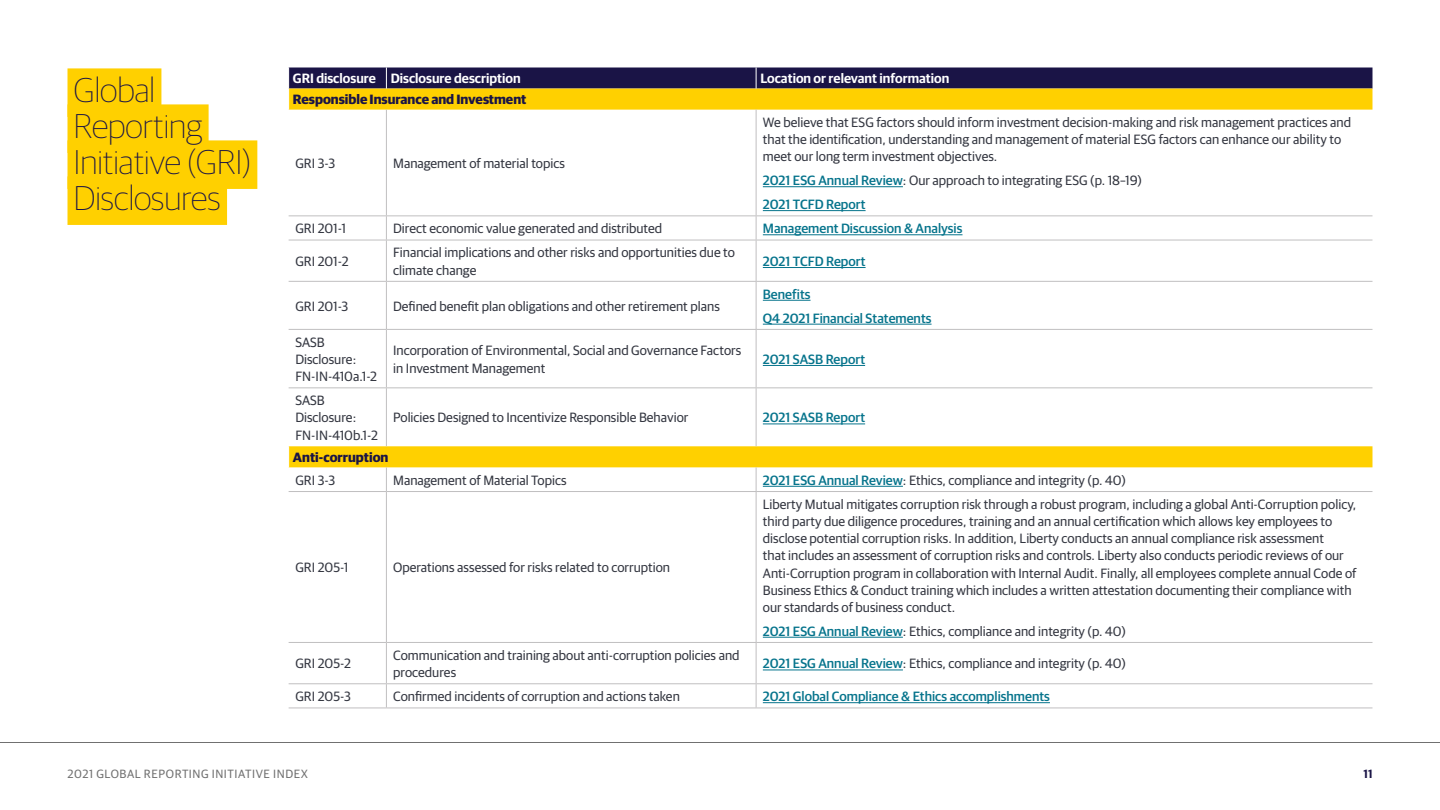
<style>
.page{position:relative;width:1440px;height:810px;background:#fff}
.page>*{position:absolute;margin:0;border:0;box-sizing:border-box;transform-origin:0 0}
.t1{font:100 34.5px/36px "Guardian Sans";color:#1a1446}
.t2{font:13.5px/17.1px "Guardian Sans";color:#343741}
.t3{font:500 13.5px/23.9px "Guardian Sans";color:#06748c}
.t4{font:600 13.5px "Guardian Sans";color:#fff}
.t5{font:700 13.5px "Guardian Sans";color:#1a1446}
.t6{font:12px "Guardian Sans";letter-spacing:.045em;color:#707070}
.t7{font:600 12px "Guardian Sans";color:#1a1446}
.s1{font-weight:500;color:#06748c}
</style>
<div class="page">
<hr style="left:0;top:742px;width:1440px;height:1px;background:#707070">
<div style="left:68px;top:68px;width:93px;height:49px;background:#ffd000"></div>
<div style="left:68px;top:104px;width:141px;height:49px;background:#ffd000"></div>
<div style="left:68px;top:140px;width:189px;height:49px;background:#ffd000"></div>
<div style="left:68px;top:176px;width:159px;height:49px;background:#ffd000"></div>
<svg style="left:289px;top:110px;width:1083px;height:357px"></svg>
<hr style="left:289px;top:240px;width:97px;height:1px;background:#c0bfc0">
<hr style="left:386px;top:240px;width:370px;height:1px;background:#c0bfc0">
<hr style="left:386px;top:240px;width:1px;height:41px;background:#c0bfc0">
<hr style="left:756px;top:240px;width:616px;height:1px;background:#c0bfc0">
<hr style="left:756px;top:240px;width:1px;height:41px;background:#c0bfc0">
<svg style="left:288px;top:446px;width:1px;height:21px"></svg>
<hr style="left:289px;top:281px;width:97px;height:1px;background:#c0bfc0">
<hr style="left:386px;top:281px;width:370px;height:1px;background:#c0bfc0">
<hr style="left:386px;top:282px;width:1px;height:47px;background:#c0bfc0">
<hr style="left:756px;top:281px;width:616px;height:1px;background:#c0bfc0">
<hr style="left:756px;top:282px;width:1px;height:47px;background:#c0bfc0">
<hr style="left:289px;top:329px;width:97px;height:1px;background:#c0bfc0">
<hr style="left:386px;top:329px;width:370px;height:1px;background:#c0bfc0">
<hr style="left:386px;top:330px;width:1px;height:57px;background:#c0bfc0">
<hr style="left:756px;top:329px;width:616px;height:1px;background:#c0bfc0">
<hr style="left:756px;top:330px;width:1px;height:57px;background:#c0bfc0">
<hr style="left:289px;top:387px;width:97px;height:1px;background:#c0bfc0">
<hr style="left:386px;top:387px;width:370px;height:1px;background:#c0bfc0">
<hr style="left:386px;top:388px;width:1px;height:58px;background:#c0bfc0">
<hr style="left:756px;top:387px;width:616px;height:1px;background:#c0bfc0">
<hr style="left:756px;top:388px;width:1px;height:58px;background:#c0bfc0">
<svg style="left:386px;top:467px;width:1px;height:24px"></svg>
<svg style="left:756px;top:467px;width:1px;height:24px"></svg>
<hr style="left:289px;top:491px;width:97px;height:1px;background:#c0bfc0">
<hr style="left:386px;top:491px;width:370px;height:1px;background:#c0bfc0">
<hr style="left:386px;top:492px;width:1px;height:150px;background:#c0bfc0">
<hr style="left:756px;top:491px;width:616px;height:1px;background:#c0bfc0">
<hr style="left:756px;top:492px;width:1px;height:150px;background:#c0bfc0">
<hr style="left:289px;top:642px;width:97px;height:1px;background:#c0bfc0">
<hr style="left:386px;top:642px;width:370px;height:1px;background:#c0bfc0">
<hr style="left:386px;top:643px;width:1px;height:40px;background:#c0bfc0">
<hr style="left:756px;top:642px;width:616px;height:1px;background:#c0bfc0">
<hr style="left:756px;top:643px;width:1px;height:40px;background:#c0bfc0">
<hr style="left:289px;top:683px;width:97px;height:1px;background:#c0bfc0">
<hr style="left:386px;top:683px;width:370px;height:1px;background:#c0bfc0">
<svg style="left:386px;top:684px;width:1px;height:24px"></svg>
<hr style="left:756px;top:683px;width:616px;height:1px;background:#c0bfc0">
<svg style="left:756px;top:684px;width:1px;height:24px"></svg>
<hr style="left:289px;top:708px;width:97px;height:1px;background:#c0bfc0">
<hr style="left:386px;top:708px;width:370px;height:1px;background:#c0bfc0">
<hr style="left:756px;top:708px;width:616px;height:1px;background:#c0bfc0">
<hr style="left:386px;top:110px;width:1px;height:105px;background:#c0bfc0">
<hr style="left:756px;top:110px;width:1px;height:105px;background:#c0bfc0">
<svg style="left:386px;top:216px;width:1px;height:24px"></svg>
<svg style="left:756px;top:216px;width:1px;height:24px"></svg>
<hr style="left:289px;top:215px;width:97px;height:1px;background:#c0bfc0">
<hr style="left:386px;top:215px;width:370px;height:1px;background:#c0bfc0">
<hr style="left:756px;top:215px;width:616px;height:1px;background:#c0bfc0">
<svg style="left:288px;top:68px;width:1084px;height:42px;background:#907626"></svg>
<hr style="left:763px;top:186px;width:140px;height:1px;background:#06748c">
<hr style="left:763px;top:210px;width:103px;height:1px;background:#06748c">
<hr style="left:763px;top:234px;width:199px;height:1px;background:#06748c">
<hr style="left:763px;top:267px;width:103px;height:1px;background:#06748c">
<hr style="left:763px;top:300px;width:48px;height:1px;background:#06748c">
<hr style="left:763px;top:324px;width:169px;height:1px;background:#06748c">
<hr style="left:763px;top:365px;width:102px;height:1px;background:#06748c">
<hr style="left:763px;top:424px;width:102px;height:1px;background:#06748c">
<hr style="left:763px;top:486px;width:140px;height:1px;background:#06748c">
<hr style="left:763px;top:637px;width:140px;height:1px;background:#06748c">
<hr style="left:763px;top:670px;width:140px;height:1px;background:#06748c">
<hr style="left:763px;top:702px;width:287px;height:1px;background:#06748c">
<h1 class="t1" style="left:74px;top:70px;width:179px">Global<br>Reporting<br>Initiative (GRI)<br>Disclosures</h1>
<p class="t4" style="left:293px;top:69px;width:229px">GRI disclosure Disclosure description</p>
<p class="t4" style="left:760px;top:69px;width:190px">Location or relevant information</p>
<p class="t5" style="left:293px;top:90px;width:235px">Responsible Insurance and Investment</p>
<p class="t2" style="left:763px;top:113px;width:590px">We believe that ESG factors should inform investment decision-making and risk management practices and that the identification, understanding and management of material ESG factors can enhance our ability to meet our long term investment objectives.</p>
<p class="t2" style="left:763px;top:168px;width:381px;line-height:23.9px"><span class="s1">2021 ESG Annual Review</span>: Our approach to integrating ESG (p. 18–19)<br><span class="s1">2021 TCFD Report</span></p>
<p class="t2" style="left:295px;top:154px;width:41px">GRI 3-3</p>
<p class="t2" style="left:393px;top:154px;width:173px">Management of material topics</p>
<p class="t2" style="left:295px;top:219px;width:52px">GRI 201-1</p>
<p class="t2" style="left:393px;top:219px;width:270px">Direct economic value generated and distributed</p>
<p class="t3" style="left:763px;top:216px;width:201px">Management Discussion &amp; Analysis</p>
<p class="t2" style="left:295px;top:252px;width:55px">GRI 201-2</p>
<p class="t2" style="left:393px;top:243px;width:343px">Financial implications and other risks and opportunities due to climate change</p>
<p class="t3" style="left:763px;top:248px;width:104px">2021 TCFD Report</p>
<p class="t2" style="left:295px;top:296px;width:55px">GRI 201-3</p>
<p class="t2" style="left:393px;top:296px;width:328px">Defined benefit plan obligations and other retirement plans</p>
<p class="t3" style="left:763px;top:281px;width:170px">Benefits<br>Q4 2021 Financial Statements</p>
<p class="t2" style="left:295px;top:333px;width:83px">SASB<br>Disclosure:<br>FN-IN-410a.1-2</p>
<p class="t2" style="left:393px;top:341px;width:350px">Incorporation of Environmental, Social and Governance Factors in Investment Management</p>
<p class="t3" style="left:763px;top:346px;width:104px">2021 SASB Report</p>
<p class="t2" style="left:295px;top:391px;width:84px">SASB<br>Disclosure:<br>FN-IN-410b.1-2</p>
<p class="t2" style="left:393px;top:408px;width:297px">Policies Designed to Incentivize Responsible Behavior</p>
<p class="t3" style="left:763px;top:405px;width:104px">2021 SASB Report</p>
<p class="t5" style="left:293px;top:447px;width:97px">Anti-corruption</p>
<p class="t2" style="left:295px;top:471px;width:41px">GRI 3-3</p>
<p class="t2" style="left:393px;top:471px;width:175px">Management of Material Topics</p>
<p class="t2" style="left:763px;top:471px;width:365px"><span class="s1">2021 ESG Annual Review</span>: Ethics, compliance and integrity (p. 40)</p>
<p class="t2" style="left:295px;top:558px;width:55px">GRI 205-1</p>
<p class="t2" style="left:393px;top:558px;width:278px">Operations assessed for risks related to corruption</p>
<p class="t2" style="left:763px;top:495px;width:595px">Liberty Mutual mitigates corruption risk through a robust program, including a global Anti-Corruption policy, third party due diligence procedures, training and an annual certification which allows key employees to disclose potential corruption risks. In addition, Liberty conducts an annual compliance risk assessment<br>that includes an assessment of corruption risks and controls. Liberty also conducts periodic reviews of our Anti-Corruption program in collaboration with Internal Audit. Finally, all employees complete annual Code of Business Ethics &amp; Conduct training which includes a written attestation documenting their compliance with our standards of business conduct.</p>
<p class="t2" style="left:763px;top:621px;width:365px"><span class="s1">2021 ESG Annual Review</span>: Ethics, compliance and integrity (p. 40)</p>
<p class="t2" style="left:295px;top:654px;width:57px">GRI 205-2</p>
<p class="t2" style="left:393px;top:646px;width:348px">Communication and training about anti-corruption policies and procedures</p>
<p class="t2" style="left:763px;top:654px;width:365px"><span class="s1">2021 ESG Annual Review</span>: Ethics, compliance and integrity (p. 40)</p>
<p class="t2" style="left:295px;top:687px;width:57px">GRI 205-3</p>
<p class="t2" style="left:393px;top:687px;width:288px">Confirmed incidents of corruption and actions taken</p>
<p class="t3" style="left:763px;top:684px;width:289px">2021 Global Compliance &amp; Ethics accomplishments</p>
<p class="t6" style="left:68px;top:765px;width:242px">2021 GLOBAL REPORTING INITIATIVE INDEX</p>
<p class="t7" style="left:1363px;top:765px;width:11px">11</p>
</div>
